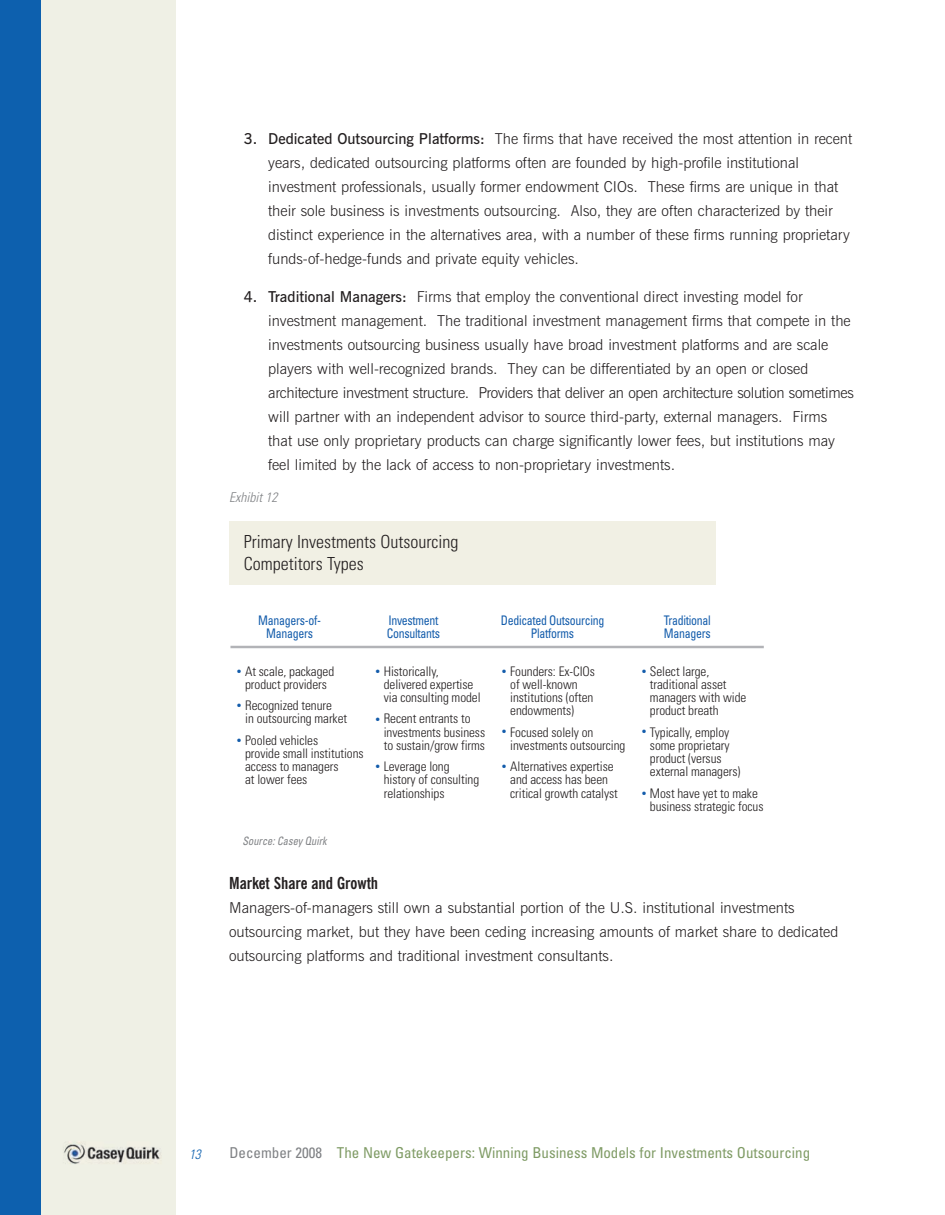
<style>
.page{position:relative;width:945px;height:1215px;background:#fff}
.page>*{position:absolute;margin:0;border:0;box-sizing:border-box;transform-origin:0 0}
.t1{font:300 condensed 18px/21.6px "Univers";color:#231f20}
.t2{font:700 condensed 16.5px "News Gothic BT";color:#231f20}
.t3{font:16.5px/34px "Myriad";color:#135cab}
.t4{font:300 15px/24px "News Gothic BT";color:#231f20}
.t5{font:condensed 15px "Univers";color:#7f9b65}
.t6{font:italic 300 condensed 13.5px "Univers";color:#808285}
.t7{font:italic 300 condensed 13.5px "Univers";color:#0d60ae}
.t8{font:300 condensed 13.2px/13.2px "Univers";letter-spacing:-.005em;color:#231f20}
.t9{font:condensed 13.2px/13.2px "Univers";letter-spacing:-.025em;color:#135cab;text-align:center;scale:.9 1}
.t10{font:italic condensed 11.55px "Univers";color:#808285;scale:.9 1}
.s1{font-weight:600}
.s2{color:#808285}
</style>
<div class="page">
<div style="left:40px;top:0;width:135px;height:1215px;background:#eff0e5"></div>
<div style="left:0;top:0;width:40px;height:1215px;background:#0d60ae"></div>
<hr style="left:230px;top:646px;width:534px;height:2px;background:#b2b3b7">
<div style="left:229px;top:521px;width:487px;height:64px;background:#f1f0e4"></div>
<p class="t4" style="left:268px;top:128px;width:586px;text-indent:-24px"><span class="s1">3. Dedicated Outsourcing Platforms:</span> The firms that have received the most attention in recent years, dedicated outsourcing platforms often are founded by high-profile institutional investment professionals, usually former endowment CIOs. These firms are unique in that their sole business is investments outsourcing. Also, they are often characterized by their distinct experience in the alternatives area, with a number of these firms running proprietary funds-of-hedge-funds and private equity vehicles.</p>
<p class="t4" style="left:268px;top:286px;width:587px;text-indent:-24px"><span class="s1">4. Traditional Managers:</span> Firms that employ the conventional direct investing model for investment management. The traditional investment management firms that compete in the investments outsourcing business usually have broad investment platforms and are scale players with well-recognized brands. They can be differentiated by an open or closed architecture investment structure. Providers that deliver an open architecture solution sometimes will partner with an independent advisor to source third-party, external managers. Firms that use only proprietary products can charge significantly lower fees, but institutions may feel limited by the lack of access to non-proprietary investments.</p>
<p class="t6" style="left:229px;top:493px;width:50px">Exhibit 12</p>
<p class="t1" style="left:244px;top:533px;width:216px">Primary Investments Outsourcing<br>Competitors Types</p>
<p class="t9" style="left:258px;top:614px;width:71px">Managers-of-<br>Managers</p>
<p class="t9" style="left:387px;top:614px;width:61px;text-align:left">Investment<br>Consultants</p>
<p class="t8" style="left:245px;top:665px;width:91px">At scale, packaged product providers</p>
<p class="t8" style="left:245px;top:700px;width:104px">Recognized tenure<br>in outsourcing market</p>
<p class="t8" style="left:245px;top:735px;width:120px">Pooled vehicles<br>provide small institutions access to managers<br>at lower fees</p>
<p class="t3" style="left:237px;top:655px;width:6px">• •</p>
<p class="t3" style="left:237px;top:725px;width:6px">•</p>
<p class="t8" style="left:384px;top:665px;width:98px">Historically, delivered expertise via consulting model</p>
<p class="t8" style="left:384px;top:713px;width:103px">Recent entrants to investments business to sustain/grow firms</p>
<p class="t8" style="left:384px;top:761px;width:97px">Leverage long history of consulting relationships</p>
<p class="t3" style="left:375px;top:655px;width:6px">•</p>
<p class="t3" style="left:375px;top:704px;width:6px">•</p>
<p class="t3" style="left:375px;top:751px;width:6px">•</p>
<p class="t10" style="left:242px;top:836px;width:95px">Source: Casey Quirk</p>
<p class="t9" style="left:501px;top:614px;width:117px">Dedicated Outsourcing<br>Platforms</p>
<p class="t8" style="left:510px;top:665px;width:86px">Founders: Ex-CIOs of well-known institutions (often endowments)</p>
<p class="t8" style="left:510px;top:726px;width:117px">Focused solely on investments outsourcing</p>
<p class="t8" style="left:510px;top:761px;width:109px">Alternatives expertise and access has been critical growth catalyst</p>
<p class="t3" style="left:502px;top:655px;width:6px">•</p>
<p class="t3" style="left:502px;top:715px;width:6px;line-height:35.2px">• •</p>
<p class="t9" style="left:664px;top:614px;width:54px;text-align:left">Traditional<br>Managers</p>
<p class="t8" style="left:650px;top:665px;width:98px">Select large, traditional asset managers with wide product breath</p>
<p class="t8" style="left:650px;top:726px;width:92px">Typically, employ some proprietary product (versus external managers)</p>
<p class="t8" style="left:650px;top:788px;width:115px">Most have yet to make business strategic focus</p>
<p class="t3" style="left:642px;top:655px;width:6px">•</p>
<p class="t3" style="left:642px;top:716px;width:6px">•</p>
<p class="t3" style="left:642px;top:778px;width:6px">•</p>
<p class="t2" style="left:229px;top:877px;width:151px">Market Share and Growth</p>
<p class="t4" style="left:229px;top:897px;width:611px">Managers-of-managers still own a substantial portion of the U.S. institutional investments outsourcing market, but they have been ceding increasing amounts of market share to dedicated outsourcing platforms and traditional investment consultants.</p>
<p class="t7" style="left:189px;top:1149px;width:13px">13</p>
<p class="t5" style="left:230px;top:1147px;width:582px"><span class="s2">December 2008</span> The New Gatekeepers: Winning Business Models for Investments Outsourcing</p>
</div>
